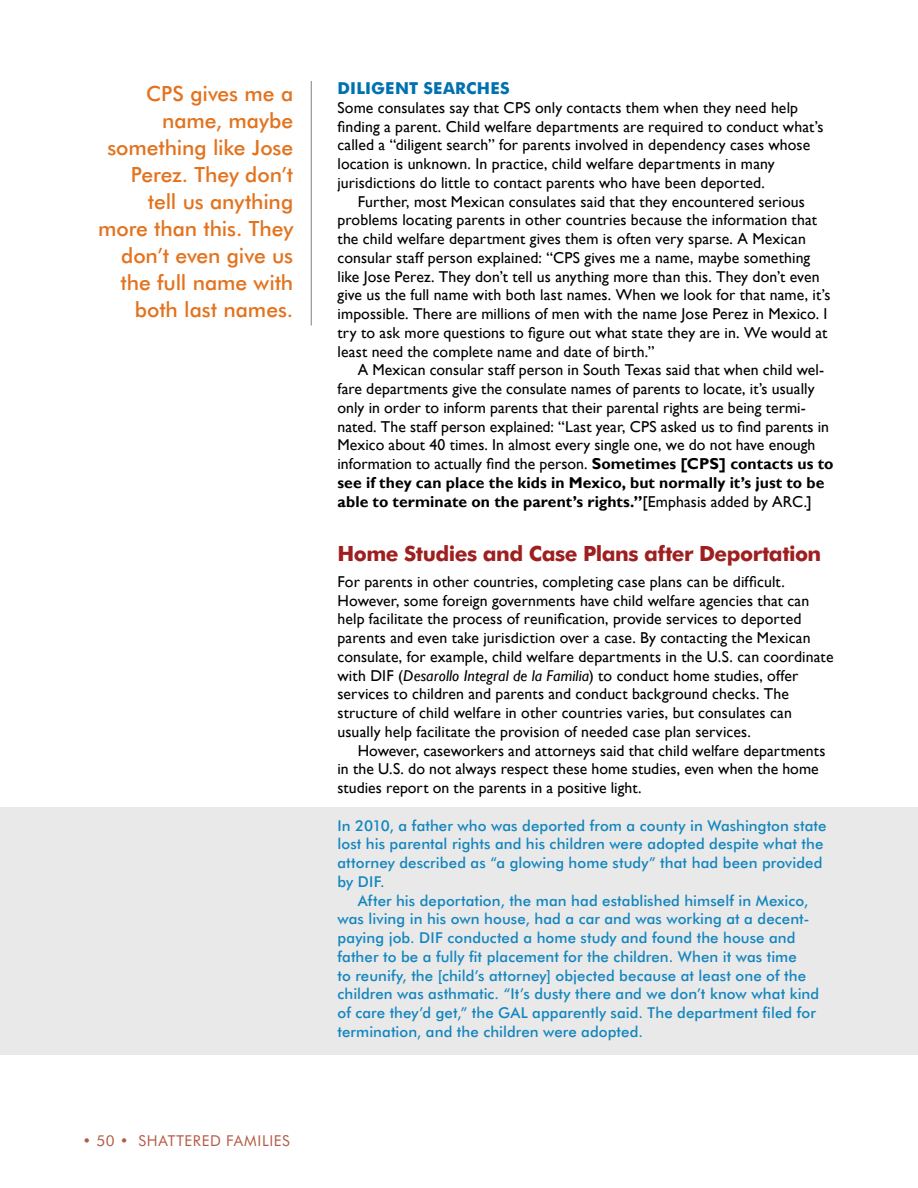
<style>
.page{position:relative;width:918px;height:1188px;background:#fff}
.page>*{position:absolute;margin:0;border:0;box-sizing:border-box;transform-origin:0 0}
.t1{font:500 21px/27px "Futura BT";color:#e3731e;text-align:right}
.t2{font:700 21px "Futura BT";letter-spacing:-.025em;color:#9e1f20}
.t3{font:700 16.5px "Futura BT";letter-spacing:.015em;color:#0071af}
.t4{font:15.75px/18.8px "Gill Sans";letter-spacing:.005em;color:#000}
.t5{font:500 15px/18.8px "Futura BT";color:#1386bd}
.t6{font:15px "Futura BT";letter-spacing:.04em;color:#b45b46}
.s1{font-weight:700}
.s2{font-style:italic}
</style>
<div class="page">
<div style="left:0;top:808px;width:918px;height:247px;background:#e9e9ea"></div>
<hr style="left:311px;top:81px;width:1px;height:245px;background:#7e8083">
<h1 class="t1" style="left:146px;top:80px;width:14px">CPS</h1>
<h1 class="t1" style="left:98px;top:80px;width:197px">gives me a<br>name, maybe something like Jose<br>Perez. They don’t tell us anything more than this. They don’t even give us the full name with both last names.</h1>
<p class="t6" style="left:82px;top:1132px;width:207px">• 50 • SHATTERED FAMILIES</p>
<p class="t3" style="left:338px;top:78px;width:172px">Diligent Searches</p>
<p class="t4" style="left:338px;top:99px;width:488px">Some consulates say that CPS only contacts them when they need help finding a parent. Child welfare departments are required to conduct what’s called a “diligent search” for parents involved in dependency cases whose location is unknown. In practice, child welfare departments in many jurisdictions do little to contact parents who have been deported.</p>
<p class="t4" style="left:338px;top:192px;width:495px;text-indent:20px">Further, most Mexican consulates said that they encountered serious problems locating parents in other countries because the information that the child welfare department gives them is often very sparse. A Mexican consular staff person explained: “CPS gives me a name, maybe something like Jose Perez. They don’t tell us anything more than this. They don’t even give us the full name with both last names. When we look for that name, it’s impossible. There are millions of men with the name Jose Perez in Mexico. I try to ask more questions to figure out what state they are in. We would at least need the complete name and date of birth.”</p>
<p class="t4" style="left:338px;top:361px;width:497px;text-indent:20px">A Mexican consular staff person in South Texas said that when child wel&shy;fare departments give the consulate names of parents to locate, it’s usually only in order to inform parents that their parental rights are being termi&shy;nated. The staff person explained: “Last year, CPS asked us to find parents in Mexico about 40 times. In almost every single one, we do not have enough information to actually find the person. <span class="s1">Sometimes [CPS] contacts us to see if they can place the kids in Mexico, but normally it’s just to be able to terminate on the parent’s rights.”</span>[Emphasis added by ARC.]</p>
<h1 class="t2" style="left:338px;top:541px;width:485px">Home Studies and Case Plans after Deportation</h1>
<p class="t4" style="left:337px;top:573px;width:498px">For parents in other countries, completing case plans can be difficult.<br>However, some foreign governments have child welfare agencies that can help facilitate the process of reunification, provide services to deported parents and even take jurisdiction over a case. By contacting the Mexican consulate, for example, child welfare departments in the U.S. can coordinate with DIF (<span class="s2">Desarollo Integral de la Familia</span>) to conduct home studies, offer services to children and parents and conduct background checks. The structure of child welfare in other countries varies, but consulates can usually help facilitate the provision of needed case plan services.</p>
<p class="t4" style="left:337px;top:741px;width:489px;text-indent:20px">However, caseworkers and attorneys said that child welfare departments in the U.S. do not always respect these home studies, even when the home studies report on the parents in a positive light.</p>
<p class="t5" style="left:337px;top:816px;width:490px">I n 2010, a father who was deported from a county in Washington state lost his parental rights and his children were adopted despite what the attorney described as “a glowing home study” that had been provided by DI F.</p>
<p class="t5" style="left:337px;top:891px;width:483px;text-indent:20px">After his deportation, the man had established himself in Mexico, was living in his own house, had a car and was working at a decent&shy;paying job. DI F conducted a home study and found the house and father to be a fully fit placement for the children. When it was time<br>to reunify, the [child’s attorney] objected because at least one of the children was asthmatic. “It’s dusty there and we don’t know what kind of care they’d get,” the GAL</p>
<p class="t5" style="left:337px;top:1003px;width:480px;text-indent:195px">apparently said. The department filed for termination, and the children were adopted.</p>
</div>
